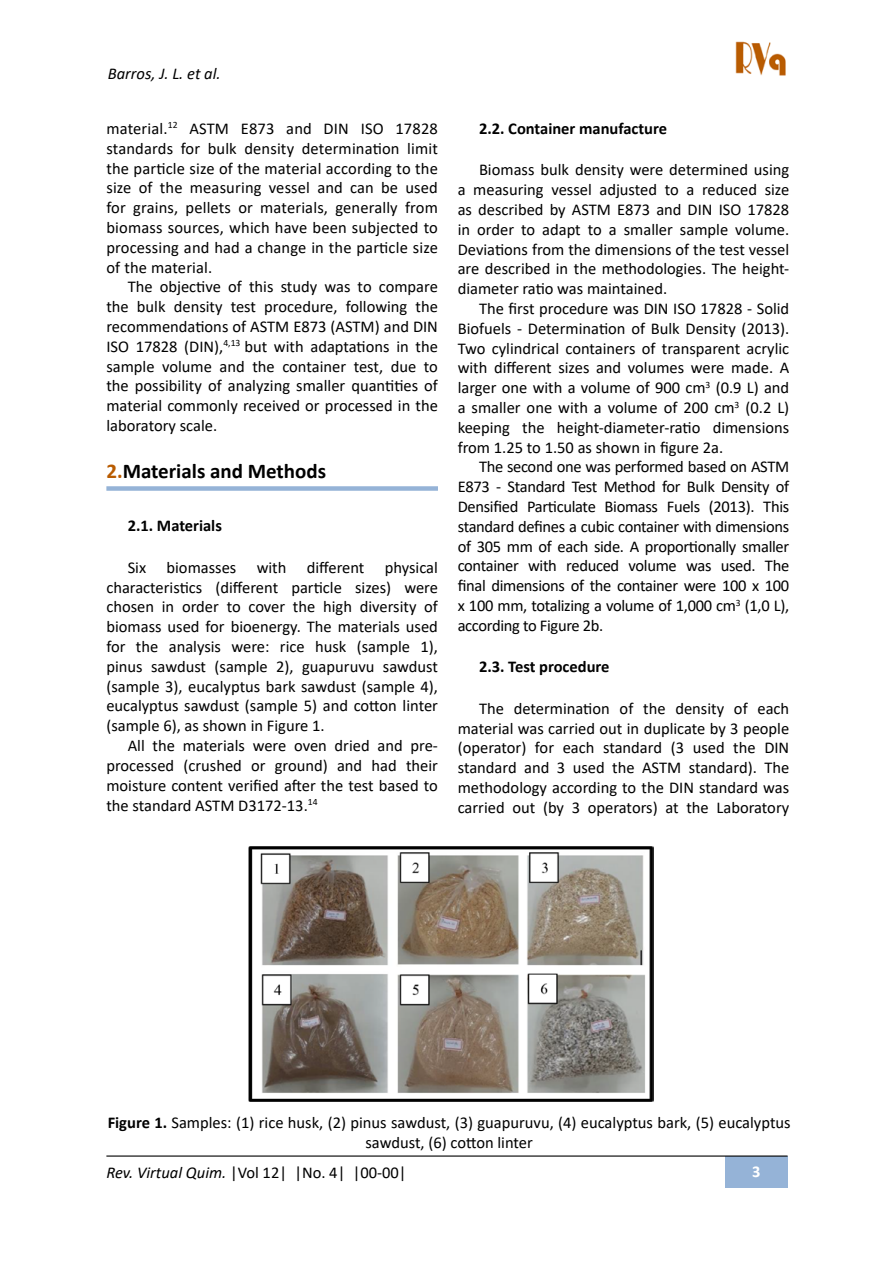
<style>
.page{position:relative;width:894px;height:1263px;background:#fff}
.page>*{position:absolute;margin:0;border:0;box-sizing:border-box;transform-origin:0 0}
.t1{font:700 21px "Calibri";color:#000}
.t2{font:16.5px/19.8px "Calibri";color:#000;text-align:justify}
.t3{font:700 16.5px "Calibri";color:#000}
.t4{font:italic 16.5px "Calibri";color:#000}
.t5{font:700 16.5px "Calibri";color:#fff}
.s1{color:#b95c00}
.s2{font-weight:700}
.s3{font-style:italic}
</style>
<div class="page">
<div style="left:724px;top:1156px;width:63px;height:31px;background:#95b3d7"></div>
<hr style="left:106px;top:1155px;width:681px;height:1px;background:#000">
<img style="left:735px;top:41px;width:51px;height:35px">
<div style="left:106px;top:486px;width:332px;height:5px;background:#95b3d7"></div>
<img style="left:248px;top:846px;width:405px;height:255px">
<p class="t4" style="left:108px;top:62px;width:114px">Barros, J. L. et al.</p>
<p class="t2" style="left:106px;top:118px;width:333px">material.<sup>12</sup> ASTM E873 and DIN ISO 17828 standards for bulk density determination limit the particle size of the material according to the size of the measuring vessel and can be used for grains, pellets or materials, generally from biomass sources, which have been subjected to processing and had a change in the particle size of the material.</p>
<p class="t2" style="left:106px;top:276px;width:333px;text-indent:21px">The objective of this study was to compare the bulk density test procedure, following the recommendations of ASTM E873 (ASTM) and DIN ISO 17828 (DIN),<sup>4,13</sup> but with adaptations in the sample volume and the container test, due to the possibility of analyzing smaller quantities of material commonly received or processed in the laboratory scale.</p>
<p class="t1" style="left:106px;top:456px;width:221px"><span class="s1">2.</span>Materials and Methods</p>
<p class="t3" style="left:128px;top:514px;width:96px">2.1. Materials</p>
<p class="t2" style="left:106px;top:557px;width:333px;text-indent:21px">Six biomasses with different physical characteristics (different particle sizes) were chosen in order to cover the high diversity of biomass used for bioenergy. The materials used for the analysis were: rice husk (sample 1), pinus sawdust (sample 2), guapuruvu sawdust (sample 3), eucalyptus bark sawdust (sample 4), eucalyptus sawdust (sample 5) and cotton linter (sample 6), as shown in Figure 1.</p>
<p class="t2" style="left:106px;top:735px;width:333px;text-indent:21px">All the materials were oven dried and pre&shy;processed (crushed or ground) and had their moisture content verified after the test based to the standard ASTM D3172-13.<sup>14</sup></p>
<p class="t3" style="left:479px;top:117px;width:189px">2.2. Container manufacture</p>
<p class="t2" style="left:457px;top:159px;width:333px;text-indent:21px">Biomass bulk density were determined using a measuring vessel adjusted to a reduced size as described by ASTM E873 and DIN ISO 17828 in order to adapt to a smaller sample volume.<br>Deviations from the dimensions of the test vessel are described in the methodologies. The height&shy;diameter ratio was maintained.</p>
<p class="t2" style="left:457px;top:298px;width:333px;text-indent:21px">The first procedure was DIN ISO 17828 - Solid Biofuels - Determination of Bulk Density (2013).<br>Two cylindrical containers of transparent acrylic with different sizes and volumes were made. A larger one with a volume of 900 cm<sup>3</sup> (0.9 L) and a smaller one with a volume of 200 cm<sup>3</sup> (0.2 L) keeping the height-diameter-ratio dimensions from 1.25 to 1.50 as shown in figure 2a.</p>
<p class="t2" style="left:457px;top:456px;width:333px;text-indent:21px">The second one was performed based on ASTM E873 - Standard Test Method for Bulk Density of Densified Particulate Biomass Fuels (2013). This standard defines a cubic container with dimensions of 305 mm of each side. A proportionally smaller container with reduced volume was used. The final dimensions of the container were 100 x 100 x 100 mm, totalizing a volume of 1,000 cm<sup>3</sup> (1,0 L), according to Figure 2b.</p>
<p class="t3" style="left:479px;top:655px;width:132px">2.3. Test procedure</p>
<p class="t2" style="left:457px;top:698px;width:333px;text-indent:21px">The determination of the density of each material was carried out in duplicate by 3 people (operator) for each standard (3 used the DIN standard and 3 used the ASTM standard). The methodology according to the DIN standard was carried out (by 3 operators) at the Laboratory</p>
<p class="t2" style="left:108px;top:1112px;width:684px;text-align:center"><span class="s2">Figure 1.</span> Samples: (1) rice husk, (2) pinus sawdust, (3) guapuruvu, (4) eucalyptus bark, (5) eucalyptus sawdust, (6) cotton linter</p>
<p class="t2" style="left:106px;top:1162px;width:301px"><span class="s3">Rev. Virtual Quim.</span> |Vol 12| |No. 4| |00-00|</p>
<p class="t5" style="left:751px;top:1159px;width:10px">3</p>
</div>
